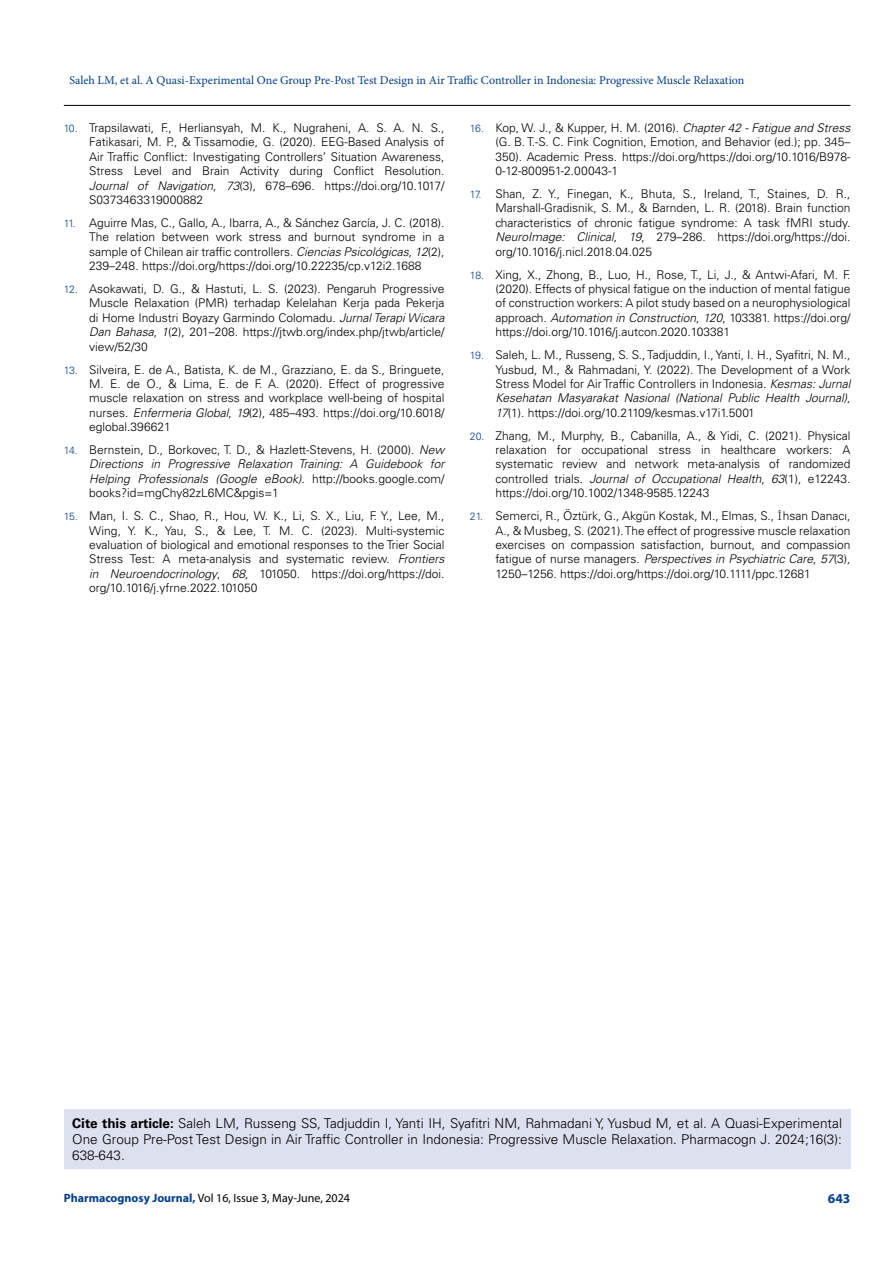
<style>
.page{position:relative;width:893px;height:1263px;background:#fff}
.page>*{position:absolute;margin:0;border:0;box-sizing:border-box;transform-origin:0 0}
.t1{font:300 13.5px/16.2px "Univers LT Std";color:#000;text-align:justify}
.t2{font:700 13.5px "Myriad Pro";color:#003e88}
.t3{font:300 12px/14.4px "Univers LT Std";color:#000;text-align:justify}
.t4{font:12px "Minion Pro";color:#003e88}
.t5{font:12px "Myriad Pro";color:#000}
.s1{font-size:10.5px;color:#003e88}
.s2{font-style:italic}
.s3{font-family:"MS Mincho";font-weight:400}
.s4{font-weight:700}
.s5{font-weight:700;color:#003e88}
</style>
<div class="page">
<hr style="left:64px;top:105px;width:786px;height:1px;background:#000">
<div style="left:64px;top:1109px;width:786px;height:60px;background:#dde0ef"></div>
<p class="t4" style="left:69px;top:72px;width:676px">Saleh LM, et al. A Quasi-Experimental One Group Pre-Post Test Design in Air Traffic Controller in Indonesia: Progressive Muscle Relaxation</p>
<p class="t3" style="left:89px;top:121px;width:357px;text-indent:-26px"><span class="s1">10.</span> Trapsilawati, F., Herliansyah, M. K., Nugraheni, A. S. A. N. S., Fatikasari, M. P., &amp; Tissamodie, G. (2020). EEG-Based Analysis of Air Traffic Conflict: Investigating Controllers’ Situation Awareness, Stress Level and Brain Activity during Conflict Resolution.<br><span class="s2">Journal of Navigation</span>, <span class="s2">73</span>(3), 678–696. https://doi.org/10.1017/ S0373463319000882</p>
<p class="t3" style="left:89px;top:215px;width:357px;text-indent:-26px"><span class="s1">11.</span> Aguirre Mas, C., Gallo, A., Ibarra, A., &amp; Sánchez García, J. C. (2018).<br>The relation between work stress and burnout syndrome in a sample of Chilean air traffic controllers. <span class="s2">Ciencias Psicológicas</span>, <span class="s2">12</span>(2), 239–248. https://doi.org/https://doi.org/10.22235/cp.v12i2.1688</p>
<p class="t3" style="left:89px;top:282px;width:357px;text-indent:-26px"><span class="s1">12.</span> Asokawati, D. G., &amp; Hastuti, L. S. (2023). Pengaruh Progressive Muscle Relaxation (PMR) terhadap Kelelahan Kerja pada Pekerja di Home Industri Boyazy Garmindo Colomadu. <span class="s2">Jurnal Terapi Wicara Dan Bahasa</span>, <span class="s2">1</span>(2), 201–208. https://jtwb.org/index.php/jtwb/article/ view/52/30</p>
<p class="t3" style="left:89px;top:362px;width:357px;text-indent:-26px"><span class="s1">13.</span> Silveira, E. de A., Batista, K. de M., Grazziano, E. da S., Bringuete, M. E. de O., &amp; Lima, E. de F. A. (2020). Effect of progressive muscle relaxation on stress and workplace well-being of hospital nurses. <span class="s2">Enfermeria Global</span>, <span class="s2">19</span>(2), 485–493. https://doi.org/10.6018/ eglobal.396621</p>
<p class="t3" style="left:89px;top:443px;width:357px;text-indent:-26px"><span class="s1">14.</span> Bernstein, D., Borkovec, T. D., &amp; Hazlett-Stevens, H. (2000). <span class="s2">New Directions in Progressive Relaxation Training: A Guidebook for Helping Professionals (Google eBook)</span>. http://books.google.com/ books?id=mgChy82zL6MC&amp;pgis=1</p>
<p class="t3" style="left:89px;top:509px;width:357px;text-indent:-26px"><span class="s1">15.</span> Man, I. S. C., Shao, R., Hou, W. K., Li, S. X., Liu, F. Y., Lee, M., Wing, Y. K., Yau, S., &amp; Lee, T. M. C. (2023). Multi-systemic evaluation of biological and emotional responses to the Trier Social Stress Test: A meta-analysis and systematic review. <span class="s2">Frontiers in Neuroendocrinology</span>, <span class="s2">68</span>, 101050. https://doi.org/https://doi. org/10.1016/j.yfrne.2022.101050</p>
<p class="t3" style="left:495px;top:121px;width:357px;text-indent:-26px"><span class="s1">16.</span> Kop, W. J., &amp; Kupper, H. M. (2016). <span class="s2">Chapter 42 - Fatigue and Stress </span>(G. B. T.-S. C. Fink Cognition, Emotion, and Behavior (ed.); pp. 345– 350). Academic Press. https://doi.org/https://doi.org/10.1016/B978- 0-12-800951-2.00043-1</p>
<p class="t3" style="left:495px;top:187px;width:357px;text-indent:-26px"><span class="s1">17.</span> Shan, Z. Y., Finegan, K., Bhuta, S., Ireland, T., Staines, D. R., Marshall-Gradisnik, S. M., &amp; Barnden, L. R. (2018). Brain function characteristics of chronic fatigue syndrome: A task fMRI study.<br><span class="s2">NeuroImage: Clinical</span>, <span class="s2">19</span>, 279–286. https://doi.org/https://doi. org/10.1016/j.nicl.2018.04.025</p>
<p class="t3" style="left:495px;top:267px;width:357px;text-indent:-26px"><span class="s1">18.</span> Xing, X., Zhong, B., Luo, H., Rose, T., Li, J., &amp; Antwi-Afari, M. F. (2020). Effects of physical fatigue on the induction of mental fatigue of construction workers: A pilot study based on a neurophysiological approach. <span class="s2">Automation in Construction</span>, <span class="s2">120</span>, 103381. https://doi.org/ https://doi.org/10.1016/j.autcon.2020.103381</p>
<p class="t3" style="left:495px;top:348px;width:357px;text-indent:-26px"><span class="s1">19.</span> Saleh, L. M., Russeng, S. S., Tadjuddin, I., Yanti, I. H., Syafitri, N. M., Yusbud, M., &amp; Rahmadani, Y. (2022). The Development of a Work Stress Model for Air Traffic Controllers in Indonesia. <span class="s2">Kesmas: Jurnal Kesehatan Masyarakat Nasional (National Public Health Journal)</span>, <span class="s2">17</span>(1). https://doi.org/10.21109/kesmas.v17i1.5001</p>
<p class="t3" style="left:495px;top:428px;width:357px;text-indent:-26px"><span class="s1">20.</span> Zhang, M., Murphy, B., Cabanilla, A., &amp; Yidi, C. (2021). Physical relaxation for occupational stress in healthcare workers: A systematic review and network meta-analysis of randomized controlled trials. <span class="s2">Journal of Occupational Health</span>, <span class="s2">63</span>(1), e12243. https://doi.org/10.1002/1348-9585.12243</p>
<p class="t3" style="left:495px;top:509px;width:357px;text-indent:-26px"><span class="s1">21.</span> Semerci, R., Öztürk, G., Akgün Kostak, M., Elmas, S., <span class="s3">İ</span>hsan Danacı, A., &amp; Musbeg, S. (2021). The effect of progressive muscle relaxation exercises on compassion satisfaction, burnout, and compassion fatigue of nurse managers. <span class="s2">Perspectives in Psychiatric Care</span>, <span class="s2">57</span>(3), 1250–1256. https://doi.org/https://doi.org/10.1111/ppc.12681</p>
<p class="t1" style="left:72px;top:1115px;width:771px"><span class="s4">Cite this article:</span> Saleh LM, Russeng SS, Tadjuddin I, Yanti IH, Syafitri NM, Rahmadani Y, Yusbud M, et al. A Quasi-Experimental One Group Pre-Post Test Design in Air Traffic Controller in Indonesia: Progressive Muscle Relaxation. Pharmacogn J. 2024;16(3):<br>638-643.</p>
<p class="t5" style="left:64px;top:1190px;width:288px"><span class="s5">Pharmacognosy Journal,</span> Vol 16, Issue 3, May-June, 2024</p>
<p class="t2" style="left:828px;top:1189px;width:24px">643</p>
</div>
